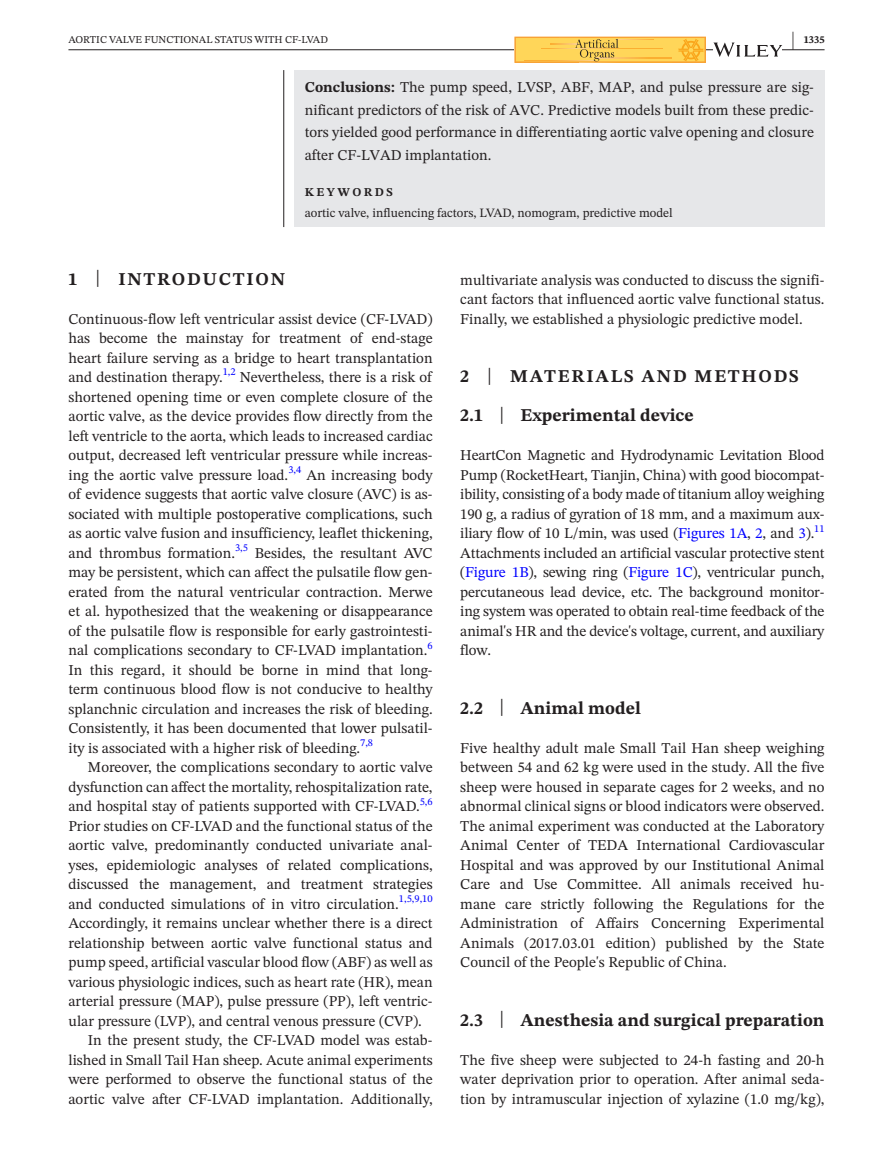
<style>
.page{position:relative;width:893px;height:1174px;background:#fff}
.page>*{position:absolute;margin:0;border:0;box-sizing:border-box;transform-origin:0 0}
.t1{font:700 21px "STIX Two Text";color:#231f20;scale:.42 1}
.t2{font:700 18px "STIX Two Text";color:#231f20}
.t3{font:700 18px/39px "STIX Two Text";letter-spacing:.02em;color:#231f20}
.t4{font:700 18px "STIX Two Text";letter-spacing:.1em;color:#231f20}
.t5{font:15px/19.5px "STIX Two Text";color:#231f20;text-align:justify}
.t6{font:12.75px "STIX Two Text";color:#231f20}
.t7{font:700 12px "STIX Two Text";letter-spacing:.2em;color:#231f20}
.t8{font:10.5px "STIX Two Text";color:#231f20}
.t9{font:10.5px "STIX Two Text";color:#00f}
.t10{font:700 10.5px "STIX Two Text";color:#231f20}
.s1{font-weight:700}
.s2{font-weight:400;font-size:23.7px}
.s3{color:#00f}
</style>
<div class="page">
<hr style="left:68px;top:49px;width:756px;height:1px;background:#231f20">
<div style="left:514px;top:37px;width:192px;height:26px;border:1px solid #f8a034"></div>
<svg style="left:579px;top:62px;width:92px;height:1px"></svg>
<svg style="left:515px;top:37px;width:190px;height:25px;background:#f6c750"></svg>
<svg style="left:713px;top:43px;width:69px;height:14px"></svg>
<div style="left:294px;top:70px;width:530px;height:157px;background:#e6e7e9"></div>
<hr style="left:283px;top:70px;width:1px;height:157px;background:#231f20">
<h1 class="t1" style="left:792px;top:24px;width:8px">|</h1>
<p class="t8" style="left:68px;top:32px;width:261px">AORTIC VALVE FUNCTIONAL STATUS WITH CF-LVAD</p>
<p class="t10" style="left:804px;top:32px;width:22px">1335</p>
<p class="t5" style="left:305px;top:76px;width:511px;line-height:22.5px"><span class="s1">Conclusions:</span> The pump speed, LVSP, ABF, MAP, and pulse pressure are sig&shy;nificant predictors of the risk of AVC. Predictive models built from these predic&shy;tors yielded good performance in differentiating aortic valve opening and closure after CF-LVAD implantation.</p>
<p class="t7" style="left:305px;top:183px;width:90px">KEYWORDS</p>
<p class="t6" style="left:305px;top:203px;width:370px">aortic valve, influencing factors, LVAD, nomogram, predictive model</p>
<p class="t4" style="left:68px;top:266px;width:218px">1 <span class="s2">|</span> INTRODUCTION</p>
<p class="t5" style="left:68px;top:309px;width:366px">Continuous-flow left ventricular assist device (CF-LVAD) has become the mainstay for treatment of end-stage heart failure serving as a bridge to heart transplantation and destination therapy.</p>
<p class="t9" style="left:223px;top:364px;width:14px">1,2</p>
<p class="t5" style="left:68px;top:367px;width:366px;text-indent:171px">Nevertheless, there is a risk of shortened opening time or even complete closure of the aortic valve, as the device provides flow directly from the left ventricle to the aorta, which leads to increased cardiac output, decreased left ventricular pressure while increas&shy;ing the aortic valve pressure load.</p>
<p class="t9" style="left:288px;top:462px;width:14px">3,4</p>
<p class="t5" style="left:68px;top:465px;width:366px;text-indent:238px">An increasing body of evidence suggests that aortic valve closure (AVC) is as&shy;sociated with multiple postoperative complications, such as aortic valve fusion and insufficiency, leaflet thickening, and thrombus formation.</p>
<p class="t9" style="left:235px;top:540px;width:14px">3,5</p>
<p class="t5" style="left:68px;top:543px;width:366px;text-indent:186px">Besides, the resultant AVC may be persistent, which can affect the pulsatile flow gen&shy;erated from the natural ventricular contraction. Merwe et al. hypothesized that the weakening or disappearance of the pulsatile flow is responsible for early gastrointesti&shy;nal complications secondary to CF-LVAD implantation.</p>
<p class="t9" style="left:427px;top:637px;width:7px">6</p>
<p class="t5" style="left:68px;top:660px;width:366px">In this regard, it should be borne in mind that long&shy;term continuous blood flow is not conducive to healthy splanchnic circulation and increases the risk of bleeding.<br>Consistently, it has been documented that lower pulsatil&shy;ity is associated with a higher risk of bleeding.</p>
<p class="t9" style="left:360px;top:735px;width:14px">7,8</p>
<p class="t5" style="left:68px;top:757px;width:366px;text-indent:20px">Moreover, the complications secondary to aortic valve dysfunction can affect the mortality, rehospitalization rate, and hospital stay of patients supported with CF-LVAD.</p>
<p class="t9" style="left:420px;top:793px;width:14px">5,6</p>
<p class="t5" style="left:68px;top:816px;width:366px">Prior studies on CF-LVAD and the functional status of the aortic valve, predominantly conducted univariate anal&shy;yses, epidemiologic analyses of related complications, discussed the management, and treatment strategies and conducted simulations of in vitro circulation.</p>
<p class="t9" style="left:399px;top:891px;width:35px">1,5,9,10</p>
<p class="t5" style="left:68px;top:913px;width:366px">Accordingly, it remains unclear whether there is a direct</p>
<p class="t5" style="left:68px;top:933px;width:366px">relationship between aortic valve functional status and</p>
<p class="t5" style="left:68px;top:952px;width:366px">pump speed, artificial vascular blood flow (ABF) as well as</p>
<p class="t5" style="left:68px;top:972px;width:366px">various physiologic indices, such as heart rate (HR), mean</p>
<p class="t5" style="left:68px;top:991px;width:366px">arterial pressure (MAP), pulse pressure (PP), left ventric-</p>
<p class="t5" style="left:68px;top:1011px;width:355px">ular pressure (LVP), and central venous pressure (CVP).</p>
<p class="t5" style="left:88px;top:1030px;width:346px">In the present study, the CF-LVAD model was estab-</p>
<p class="t5" style="left:68px;top:1050px;width:366px">lished in Small Tail Han sheep. Acute animal experiments</p>
<p class="t5" style="left:68px;top:1069px;width:366px">were performed to observe the functional status of the</p>
<p class="t5" style="left:68px;top:1089px;width:366px">aortic valve after CF-LVAD implantation. Additionally,</p>
<p class="t5" style="left:460px;top:270px;width:366px">multivariate analysis was conducted to discuss the signifi&shy;cant factors that influenced aortic valve functional status.<br>Finally, we established a physiologic predictive model.</p>
<p class="t3" style="left:460px;top:357px;width:340px">2 <span class="s2">|</span> MATERIALS AND METHODS<br>2.1 <span class="s2">|</span> Experimental device</p>
<p class="t5" style="left:460px;top:445px;width:366px">HeartCon Magnetic and Hydrodynamic Levitation Blood Pump (RocketHeart, Tianjin, China) with good biocompat&shy;ibility, consisting of a body made of titanium alloy weighing 190 g, a radius of gyration of 18 mm, and a maximum aux&shy;iliary flow of 10 L/min, was used (<span class="s3">Figures 1A</span>, <span class="s3">2</span>, and <span class="s3">3</span>).</p>
<p class="t9" style="left:814px;top:520px;width:12px">11</p>
<p class="t5" style="left:460px;top:543px;width:366px">Attachments included an artificial vascular protective stent (<span class="s3">Figure 1B</span>), sewing ring (<span class="s3">Figure 1C</span>), ventricular punch, percutaneous lead device, etc. The background monitor&shy;ing system was operated to obtain real-time feedback of the animal's HR and the device's voltage, current, and auxiliary flow.</p>
<p class="t2" style="left:460px;top:695px;width:182px">2.2 <span class="s2">|</span> Animal model</p>
<p class="t5" style="left:460px;top:738px;width:366px">Five healthy adult male Small Tail Han sheep weighing between 54 and 62 kg were used in the study. All the five sheep were housed in separate cages for 2 weeks, and no abnormal clinical signs or blood indicators were observed.<br>The animal experiment was conducted at the Laboratory Animal Center of TEDA International Cardiovascular Hospital and was approved by our Institutional Animal Care and Use Committee. All animals received hu&shy;mane care strictly following the Regulations for the Administration of Affairs Concerning Experimental Animals (2017.03.01 edition) published by the State Council of the People's Republic of China.</p>
<p class="t2" style="left:460px;top:1007px;width:366px">2.3 <span class="s2">|</span> Anesthesia and surgical preparation</p>
<p class="t5" style="left:460px;top:1050px;width:366px">The five sheep were subjected to 24-h fasting and 20-h water deprivation prior to operation. After animal seda&shy;tion by intramuscular injection of xylazine (1.0 mg/kg),</p>
</div>
